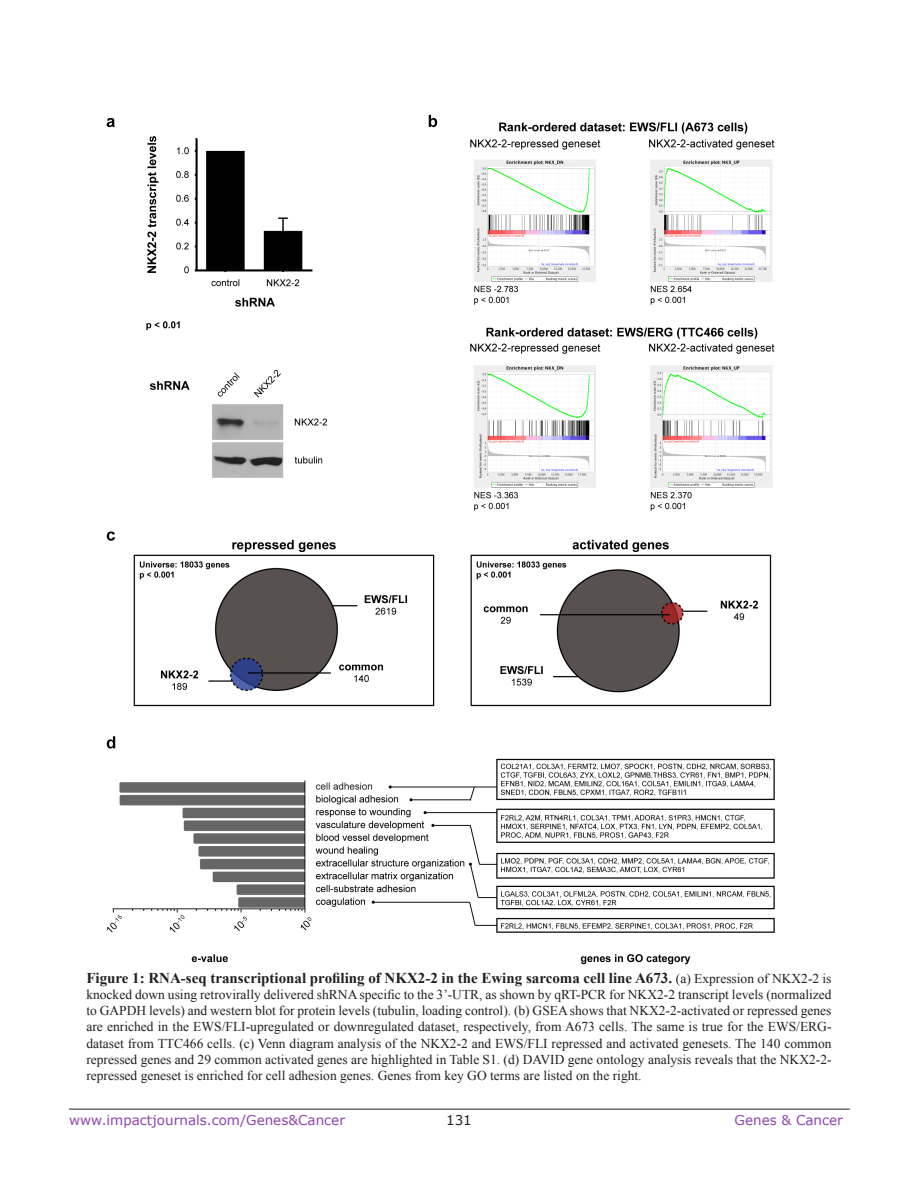
<style>
.page{position:relative;width:918px;height:1188px;background:#fff}
.page>*{position:absolute;margin:0;border:0;box-sizing:border-box;transform-origin:0 0}
.FigureText{font:700 15px "Times New Roman";color:#221f22}
.FigureText-2{font:13.5px/16.2px "Times New Roman";color:#221f22;text-align:justify}
.t1{font:13.5px "Verdana";color:#8e44ad}
.t2{font:13.5px "Verdana";color:#221f22}
.s1{font-weight:400;font-size:13.5px}
</style>
<div class="page">
<hr style="left:69px;top:1109px;width:781px;height:1px;background:#231f20">
<img style="left:106px;top:114px;width:669px;height:851px">
<p class="FigureText" style="left:86px;top:967px;width:747px">Figure 1: RNA-seq transcriptional profiling of NKX2-2 in the Ewing sarcoma cell line A673. <span class="s1">(a) Expression of NKX2-2 is</span></p>
<p class="FigureText-2" style="left:86px;top:986px;width:747px">knocked down using retrovirally delivered shRNA specific to the 3’-UTR, as shown by qRT-PCR for NKX2-2 transcript levels (normalized to GAPDH levels) and western blot for protein levels (tubulin, loading control). (b) GSEA shows that NKX2-2-activated or repressed genes are enriched in the EWS/FLI-upregulated or downregulated dataset, respectively, from A673 cells. The same is true for the EWS/ERG&shy;dataset from TTC466 cells. (c) Venn diagram analysis of the NKX2-2 and EWS/FLI repressed and activated genesets. The 140 common repressed genes and 29 common activated genes are highlighted in Table S1. (d) DAVID gene ontology analysis reveals that the NKX2-2- repressed geneset is enriched for cell adhesion genes. Genes from key GO terms are listed on the right.</p>
<p class="t1" style="left:69px;top:1111px;width:278px">www.impactjournals.com/Genes&amp;Cancer</p>
<p class="t2" style="left:446px;top:1111px;width:27px">131</p>
<p class="t1" style="left:735px;top:1111px;width:110px">Genes &amp; Cancer</p>
</div>
